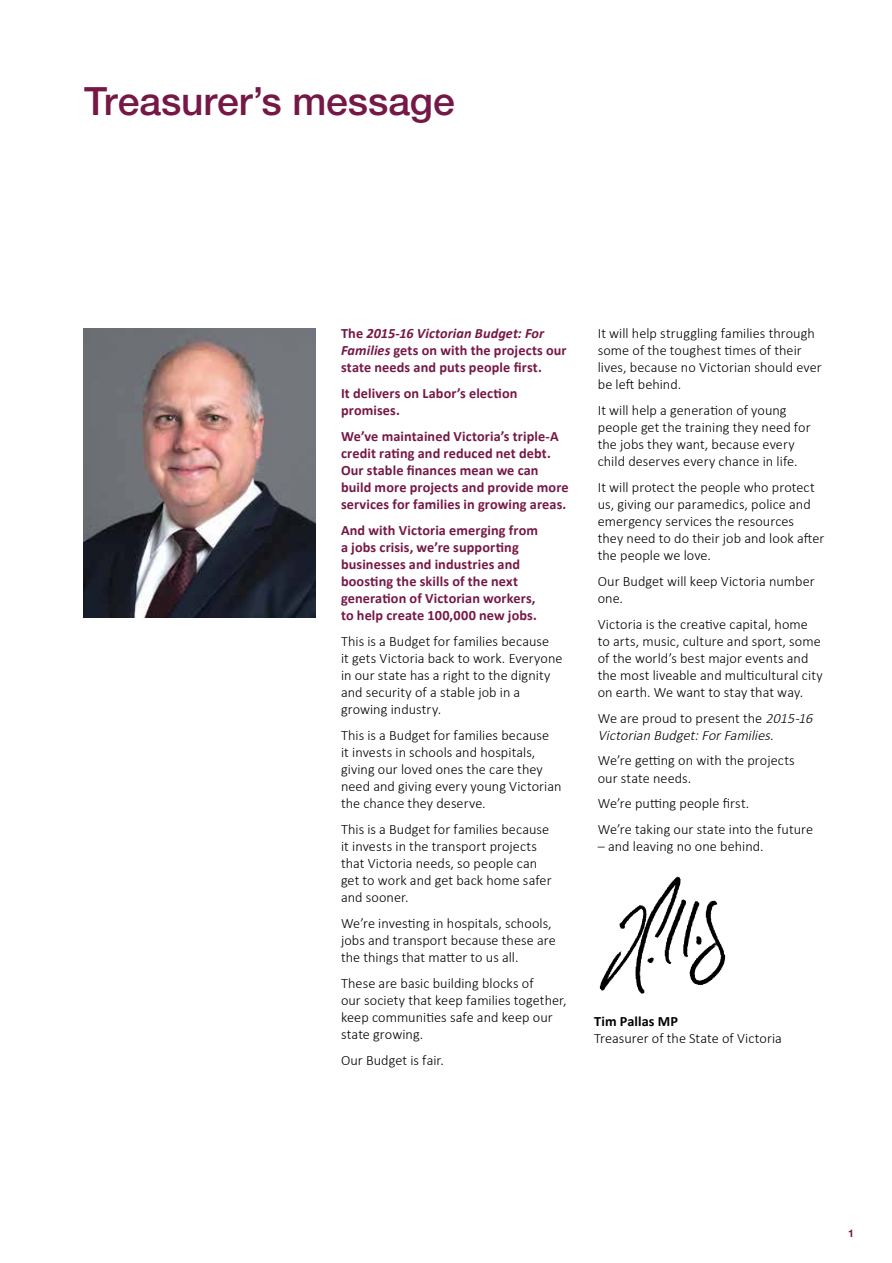
<style>
.page{position:relative;width:892px;height:1263px;background:#fff}
.page>*{position:absolute;margin:0;border:0;box-sizing:border-box;transform-origin:0 0}
.t1{font:500 39px "Helvetica Neue";color:#761846}
.t2{font:300 14.25px/17.1px "Calibri";letter-spacing:.005em;color:#000}
.t3{font:700 14.25px/17.1px "Calibri";letter-spacing:.01em;color:#761846}
.t4{font:italic 300 14.25px/17.1px "Calibri";color:#000}
.t5{font:700 14.25px "Calibri";letter-spacing:.005em;color:#000}
.t6{font:700 10.5px "Helvetica Neue East A";color:#761846}
.s1{font-style:italic}
.s2{font-style:normal}
</style>
<div class="page">
<img style="left:84px;top:328px;width:231px;height:289px">
<img style="left:599px;top:876px;width:127px;height:118px">
<h1 class="t1" style="left:84px;top:78px;width:372px">Treasurer’s message</h1>
<p class="t3" style="left:341px;top:324px;width:227px">The <span class="s1">2015-16 Victorian Budget: For<br>Families</span> gets on with the projects our state needs and puts people first.</p>
<p class="t3" style="left:341px;top:384px;width:178px">It delivers on Labor’s election promises.</p>
<p class="t3" style="left:341px;top:427px;width:229px">We’ve maintained Victoria’s triple-A credit rating and reduced net debt.<br>Our stable finances mean we can build more projects and provide more services for families in growing areas.</p>
<p class="t3" style="left:341px;top:521px;width:199px">And with Victoria emerging from a jobs crisis, we’re supporting businesses and industries and boosting the skills of the next generation of Victorian workers, to help create 100,000 new jobs.</p>
<p class="t2" style="left:341px;top:632px;width:223px">This is a Budget for families because<br>it gets Victoria back to work. Everyone in our state has a right to the dignity and security of a stable job in a growing industry.</p>
<p class="t2" style="left:341px;top:726px;width:222px">This is a Budget for families because<br>it invests in schools and hospitals, giving our loved ones the care they need and giving every young Victorian the chance they deserve.</p>
<p class="t2" style="left:341px;top:820px;width:212px">This is a Budget for families because it invests in the transport projects that Victoria needs, so people can get to work and get back home safer and sooner.</p>
<p class="t2" style="left:341px;top:914px;width:216px">We’re investing in hospitals, schools, jobs and transport because these are the things that matter to us all.</p>
<p class="t2" style="left:341px;top:974px;width:227px">These are basic building blocks of<br>our society that keep families together, keep communities safe and keep our state growing.</p>
<p class="t2" style="left:341px;top:1051px;width:105px">Our Budget is fair.</p>
<p class="t2" style="left:597px;top:324px;width:225px">It will help struggling families through some of the toughest times of their lives, because no Victorian should ever be left behind.</p>
<p class="t2" style="left:597px;top:401px;width:214px">It will help a generation of young people get the training they need for the jobs they want, because every child deserves every chance in life.</p>
<p class="t2" style="left:597px;top:478px;width:228px">It will protect the people who protect us, giving our paramedics, police and emergency services the resources<br>they need to do their job and look after the people we love.</p>
<p class="t2" style="left:597px;top:572px;width:218px">Our Budget will keep Victoria number one.</p>
<p class="t2" style="left:597px;top:615px;width:226px">Victoria is the creative capital, home to arts, music, culture and sport, some of the world’s best major events and the most liveable and multicultural city on earth. We want to stay that way.</p>
<p class="t4" style="left:597px;top:709px;width:220px"><span class="s2">We are proud to present the</span> 2015-16<br>Victorian Budget:ForFamilies<span class="s2">.</span></p>
<p class="t2" style="left:597px;top:751px;width:198px">We’re getting on with the projects our state needs.</p>
<p class="t2" style="left:597px;top:790px;width:217px;line-height:25.7px">We’re putting people first.<br>We’re taking our state into the future</p>
<p class="t2" style="left:597px;top:837px;width:167px">– and leaving no one behind.</p>
<p class="t5" style="left:594px;top:1012px;width:85px">Tim Pallas MP</p>
<p class="t2" style="left:594px;top:1029px;width:189px">Treasurer of the State of Victoria</p>
<p class="t6" style="left:847px;top:1227px;width:7px">1</p>
</div>
